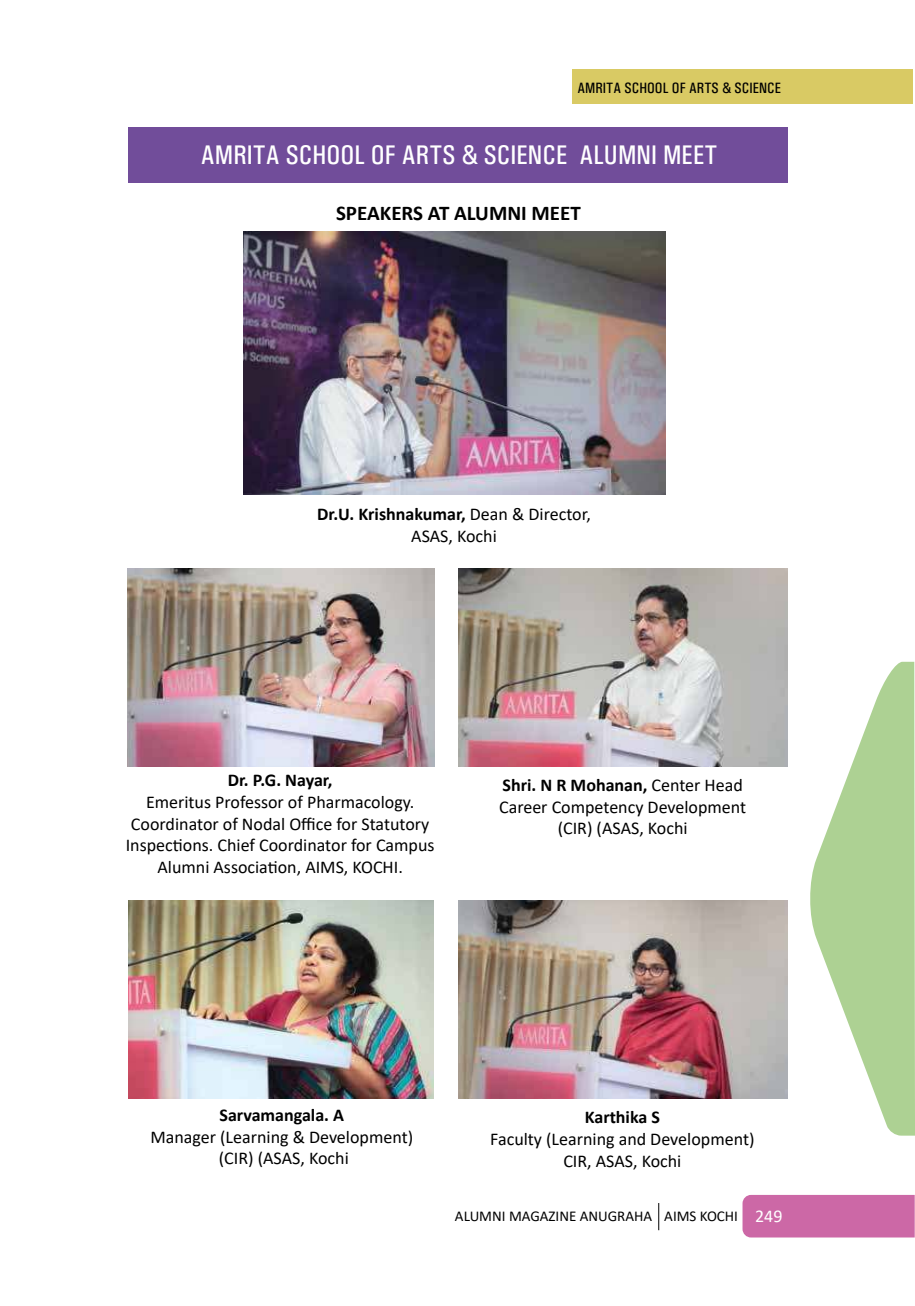
<style>
.page{position:relative;width:915px;height:1306px;background:#fff}
.page>*{position:absolute;margin:0;border:0;box-sizing:border-box;transform-origin:0 0}
.t1{font:27px "Univers Condensed";color:#fff}
.t2{font:700 21px "Calibri";color:#000}
.t3{font:18px/21.6px "Calibri";color:#000;text-align:center}
.t4{font:700 18px "Calibri";color:#000}
.t5{font:15px "Calibri";color:#000}
.t6{font:15px "Univers Condensed";color:#000}
.s1{font-weight:700}
.s2{font-size:18px;color:#fff}
</style>
<div class="page">
<div style="left:742px;top:1194px;width:172px;height:43px;background:#cc68a6"></div>
<svg style="left:658px;top:1203px;width:1px;height:27px"></svg>
<div style="left:571px;top:69px;width:340px;height:35px;background:#d9ca64"></div>
<div style="left:128px;top:128px;width:659px;height:55px;background:#714d9a"></div>
<img style="left:243px;top:231px;width:421px;height:263px">
<img style="left:128px;top:568px;width:306px;height:198px">
<img style="left:458px;top:900px;width:329px;height:198px">
<img style="left:458px;top:569px;width:328px;height:197px">
<img style="left:129px;top:900px;width:305px;height:198px">
<svg style="left:810px;top:661px;width:104px;height:474px;fill:#add193"></svg>
<p class="t6" style="left:577px;top:79px;width:205px">AMRITA SCHOOL OF ARTS &amp; SCIENCE</p>
<h1 class="t1" style="left:201px;top:139px;width:518px">AMRITA SCHOOL OF ARTS &amp; SCIENCE ALUMNI MEET</h1>
<p class="t2" style="left:336px;top:206px;width:246px">SPEAKERS AT ALUMNI MEET</p>
<p class="t3" style="left:317px;top:505px;width:275px"><span class="s1">Dr.U. Krishnakumar,</span> Dean &amp; Director,<br>ASAS, Kochi</p>
<p class="t4" style="left:228px;top:773px;width:106px">Dr. P.G. Nayar,</p>
<p class="t3" style="left:126px;top:792px;width:310px">Emeritus Professor of Pharmacology.<br>Coordinator of Nodal Office for Statutory Inspections. Chief Coordinator for Campus Alumni Association, AIMS, KOCHI.</p>
<p class="t3" style="left:499px;top:775px;width:248px"><span class="s1">Shri. N R Mohanan,</span> Center Head<br>Career Competency Development (CIR) (ASAS, Kochi</p>
<p class="t4" style="left:219px;top:1108px;width:126px">Sarvamangala. A</p>
<p class="t3" style="left:150px;top:1127px;width:264px">Manager (Learning &amp; Development) (CIR) (ASAS, Kochi</p>
<p class="t4" style="left:584px;top:1110px;width:77px">Karthika S</p>
<p class="t3" style="left:490px;top:1129px;width:265px">Faculty (Learning and Development)<br>CIR, ASAS, Kochi</p>
<p class="t5" style="left:455px;top:1206px;width:329px">ALUMNI MAGAZINE ANUGRAHA AIMS KOCHI <span class="s2">249</span></p>
</div>
